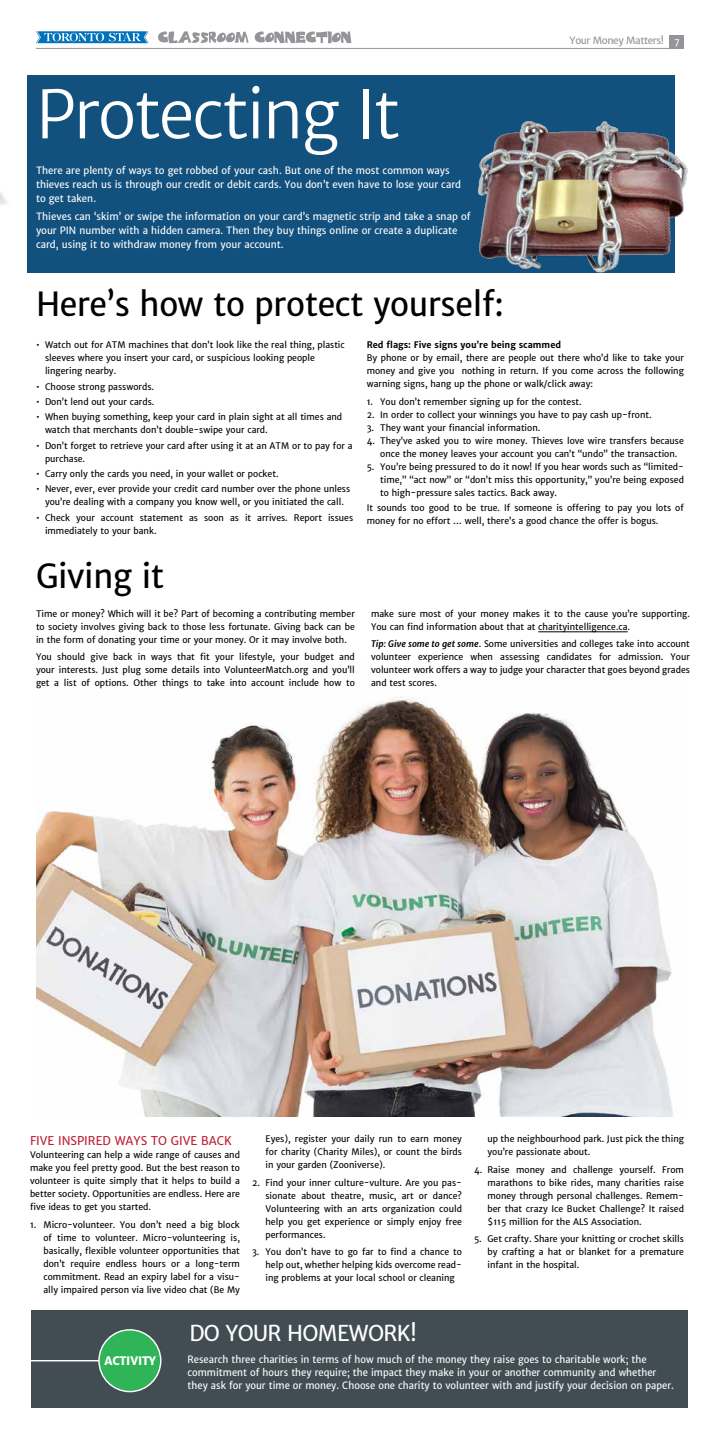
<style>
.page{position:relative;width:720px;height:1440px;background:#fff}
.page>*{position:absolute;margin:0;border:0;box-sizing:border-box;transform-origin:0 0}
.t1{font:66px "Merriweather Sans";letter-spacing:-.03em;color:#fff}
.t2{font:33px "Merriweather Sans";letter-spacing:-.01em;color:#000}
.t3{font:21.7px "Merriweather Sans";letter-spacing:-.03em;color:#fff}
.t4{font:12px "Merriweather Sans";color:#be2135}
.t5{font:800 11.7px "Merriweather Sans";letter-spacing:-.01em;color:#fff}
.t6{font:10px/14px "Merriweather Sans";color:#fff}
.t7{font:10px/13px "Merriweather Sans";color:#fff;scale:.95 1}
.t8{font:10px "Merriweather Sans";letter-spacing:-.04em;color:#939598}
.t9{font:9px/13px "Merriweather Sans";color:#000;text-align:justify}
.t10{font:700 9px "Merriweather Sans";color:#000}
.s1{font-size:9.2px;color:#fff}
.s2{font-weight:700;font-style:italic}
</style>
<div class="page">
<div style="left:670px;top:36px;width:14px;height:13px;background:#939598"></div>
<svg style="left:158px;top:31px;width:91px;height:12px"></svg>
<svg style="left:255px;top:31px;width:96px;height:12px"></svg>
<svg style="left:36px;top:31px;width:113px;height:12px"></svg>
<hr style="left:36px;top:48px;width:648px;height:1px;background:#939598">
<div style="left:27px;top:75px;width:648px;height:197px;background:#12517e"></div>
<img style="left:36px;top:696px;width:637px;height:421px">
<img style="left:0;top:191px;width:8px;height:14px">
<hr style="left:538px;top:632px;width:90px;height:1px;background:#000">
<img style="left:445px;top:121px;width:243px;height:152px">
<div style="left:32px;top:1310px;width:656px;height:98px;background:#424d53"></div>
<hr style="left:22px;top:1360px;width:79px;height:1px;background:#fff">
<div style="left:99px;top:1330px;width:62px;height:62px;background:#2fb457;border-radius:50%"></div>
<div style="left:98px;top:1329px;width:63px;height:63px;border:1px solid #fff;border-radius:50%"></div>
<h1 class="t1" style="left:36px;top:74px;width:366px">Protecting It</h1>
<p class="t6" style="left:36px;top:163px;width:427px">There are plenty of ways to get robbed of your cash. But one of the most common ways thieves reach us is through our credit or debit cards. You don’t even have to lose your card to get taken.</p>
<p class="t6" style="left:36px;top:210px;width:436px">Thieves can ‘skim’ or swipe the information on your card’s magnetic strip and take a snap of your PIN number with a hidden camera. Then they buy things online or create a duplicate card, using it to withdraw money from your account.</p>
<h2 class="t2" style="left:36px;top:284px;width:469px">Here’s how to protect yourself:</h2>
<p class="t8" style="left:570px;top:34px;width:112px">Your Money Matters! <span class="s1">7</span></p>
<p class="t9" style="left:45px;top:339px;width:301px;text-align:left;text-indent:-9px">• Watch out for ATM machines that don’t look like the real thing, plastic sleeves where you insert your card, or suspicious looking people lingering nearby.</p>
<p class="t9" style="left:36px;top:380px;width:120px">• Choose strong passwords.</p>
<p class="t9" style="left:36px;top:395px;width:120px">• Don’t lend out your cards.</p>
<p class="t9" style="left:45px;top:411px;width:299px;text-indent:-9px">• When buying something, keep your card in plain sight at all times and watch that merchants don’t double-swipe your card.</p>
<p class="t9" style="left:45px;top:439px;width:309px;text-indent:-9px">• Don’t forget to retrieve your card after using it at an ATM or to pay for a purchase.</p>
<p class="t9" style="left:36px;top:467px;width:244px">• Carry only the cards you need, in your wallet or pocket.</p>
<p class="t9" style="left:36px;top:483px;width:316px;text-align:center">• Never, ever, ever provide your credit card number over the phone unless you’re dealing with a company you know well, or you initiated the call.</p>
<p class="t9" style="left:45px;top:511px;width:310px;text-indent:-9px">• Check your account statement as soon as it arrives. Report issues immediately to your bank.</p>
<h2 class="t2" style="left:36px;top:555px;width:130px">Giving it</h2>
<p class="t9" style="left:36px;top:608px;width:320px">Time or money? Which will it be? Part of becoming a contributing member to society involves giving back to those less fortunate. Giving back can be in the form of donating your time or your money. Or it may involve both.</p>
<p class="t9" style="left:36px;top:651px;width:320px">You should give back in ways that fit your lifestyle, your budget and your interests. Just plug some details into VolunteerMatch.org and you’ll get a list of options. Other things to take into account include how to</p>
<p class="t10" style="left:367px;top:340px;width:196px">Red flags: Five signs you’re being scammed</p>
<p class="t9" style="left:367px;top:352px;width:319px">By phone or by email, there are people out there who’d like to take your money and give you nothing in return. If you come across the following warning signs, hang up the phone or walk/click away:</p>
<p class="t9" style="left:367px;top:395px;width:216px">1. You don’t remember signing up for the contest.</p>
<p class="t9" style="left:367px;top:408px;width:286px">2. In order to collect your winnings you have to pay cash up-front.</p>
<p class="t9" style="left:367px;top:421px;width:175px">3. They want your financial information.</p>
<p class="t9" style="left:380px;top:434px;width:305px;text-indent:-13px">4. They’ve asked you to wire money. Thieves love wire transfers because once the money leaves your account you can’t “undo” the transaction.</p>
<p class="t9" style="left:380px;top:460px;width:305px;text-indent:-13px">5. You’re being pressured to do it now! If you hear words such as “limited&shy;time,” “act now” or “don’t miss this opportunity,” you’re being exposed to high-pressure sales tactics. Back away.</p>
<p class="t9" style="left:367px;top:501px;width:319px">It sounds too good to be true. If someone is offering to pay you lots of money for no effort … well, there’s a good chance the offer is bogus.</p>
<p class="t9" style="left:371px;top:608px;width:320px">make sure most of your money makes it to the cause you’re supporting.<br>You can find information about that at charityintelligence.ca.</p>
<p class="t9" style="left:371px;top:638px;width:320px"><span class="s2">Tip: Give some to get some</span>. Some universities and colleges take into account volunteer experience when assessing candidates for admission. Your volunteer work offers a way to judge your character that goes beyond grades and test scores.</p>
<h3 class="t4" style="left:30px;top:1134px;width:203px">FIVE INSPIRED WAYS TO GIVE BACK</h3>
<p class="t9" style="left:30px;top:1149px;width:211px">Volunteering can help a wide range of causes and make you feel pretty good. But the best reason to volunteer is quite simply that it helps to build a better society. Opportunities are endless. Here are five ideas to get you started.</p>
<p class="t9" style="left:43px;top:1218px;width:198px;text-indent:-13px">1. Micro-volunteer. You don’t need a big block of time to volunteer. Micro-volunteering is, basically, flexible volunteer opportunities that don’t require endless hours or a long-term commitment. Read an expiry label for a visu&shy;ally impaired person via live video chat (Be My</p>
<p class="t9" style="left:266px;top:1133px;width:198px">Eyes), register your daily run to earn money for charity (Charity Miles), or count the birds in your garden (Zooniverse).</p>
<p class="t9" style="left:266px;top:1176px;width:198px;text-indent:-13px">2. Find your inner culture-vulture. Are you pas&shy;sionate about theatre, music, art or dance?<br>Volunteering with an arts organization could help you get experience or simply enjoy free performances.</p>
<p class="t9" style="left:266px;top:1246px;width:198px;text-indent:-13px">3. You don’t have to go far to find a chance to help out, whether helping kids overcome read&shy;ing problems at your local school or cleaning</p>
<h3 class="t3" style="left:189px;top:1320px;width:229px">DO YOUR HOMEWORK!</h3>
<p class="t9" style="left:488px;top:1133px;width:198px">up the neighbourhood park. Just pick the thing you’re passionate about.</p>
<p class="t9" style="left:488px;top:1163px;width:198px;text-indent:-13px">4. Raise money and challenge yourself. From marathons to bike rides, many charities raise money through personal challenges. Remem&shy;ber that crazy Ice Bucket Challenge? It raised $115 million for the ALS Association.</p>
<p class="t9" style="left:488px;top:1233px;width:198px;text-indent:-13px">5. Get crafty. Share your knitting or crochet skills by crafting a hat or blanket for a premature infant in the hospital.</p>
<p class="t5" style="left:104px;top:1353px;width:53px">ACTIVITY</p>
<p class="t7" style="left:188px;top:1353px;width:513px">Research three charities in terms of how much of the money they raise goes to charitable work; the commitment of hours they require; the impact they make in your or another community and whether they ask for your time or money. Choose one charity to volunteer with and justify your decision on paper.</p>
</div>
